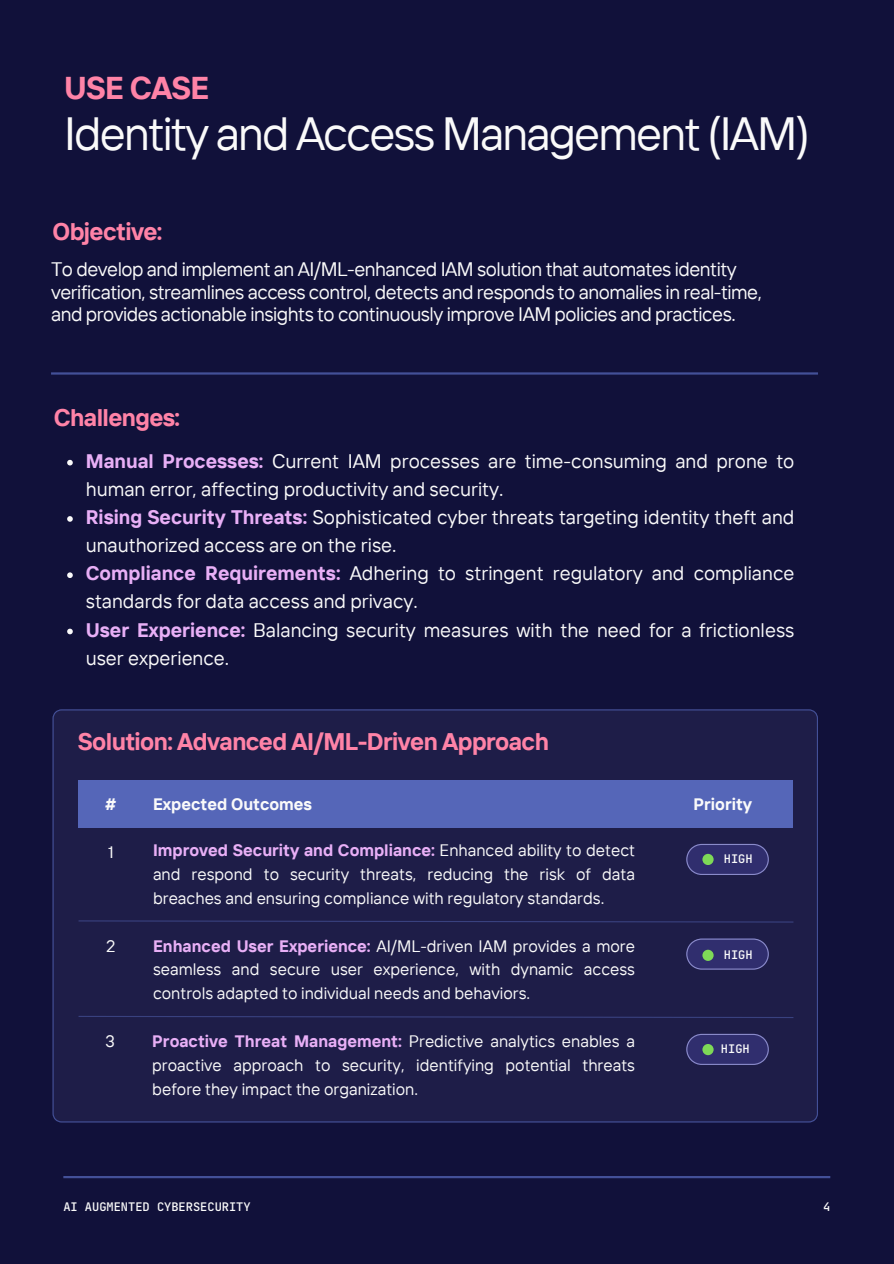
<style>
.page{position:relative;width:894px;height:1264px;background:#fff}
.page>*{position:absolute;margin:0;border:0;box-sizing:border-box;transform-origin:0 0}
.t1{font:46.5px "TT Interphases";letter-spacing:-.04em;color:#fafafa}
.t2{font:700 31.5px "TT Interphases";letter-spacing:-.025em;color:#ff83a7}
.t3{font:700 24px "TT Interphases";letter-spacing:-.025em;color:#ff83a7}
.t4{font:19.5px/28.2px "TT Interphases";color:#fafafa}
.t5{font:19.5px/22.5px "TT Interphases";letter-spacing:-.025em;color:#fafafa}
.t6{font:16.5px/23.7px "TT Interphases";color:#fafafa;text-align:justify}
.t7{font:700 16.5px "TT Interphases";color:#fafafa}
.t8{font:500 12px "Jet Brains Mono";color:#fafafa}
.s1{font-weight:700;color:#e8aff6}
</style>
<div class="page">
<div style="left:0;top:0;width:893px;height:1263px;background:#11113a"></div>
<div style="left:52px;top:709px;width:765px;height:413px;background:#1e1d48"></div>
<hr style="left:51px;top:372px;width:766px;height:2px;background:#5566b8">
<hr style="left:63px;top:1175px;width:767px;height:3px;background:#5566b8">
<svg style="left:77px;top:920px;width:717px;height:2px"></svg>
<div style="left:78px;top:780px;width:714px;height:47px;background:#5566b8"></div>
<svg style="left:67px;top:460px;width:6px;height:5px"></svg>
<svg style="left:67px;top:516px;width:6px;height:6px"></svg>
<svg style="left:67px;top:572px;width:6px;height:6px"></svg>
<svg style="left:67px;top:628px;width:6px;height:6px"></svg>
<svg style="left:686px;top:843px;width:82px;height:32px;background:#363471"></svg>
<div style="left:702px;top:853px;width:11px;height:12px;background:#7ed957;border-radius:50%"></div>
<svg style="left:77px;top:1015px;width:717px;height:3px"></svg>
<svg style="left:686px;top:938px;width:82px;height:31px;background:#353471"></svg>
<svg style="left:686px;top:1033px;width:82px;height:31px;background:#343270"></svg>
<div style="left:702px;top:1043px;width:11px;height:12px;background:#7ed957;border-radius:50%"></div>
<div style="left:702px;top:949px;width:11px;height:11px;background:#7ed957;border-radius:50%"></div>
<p class="t2" style="left:64px;top:67px;width:146px">USE CASE</p>
<h2 class="t1" style="left:64px;top:103px;width:747px">Identity and Access Management (IAM)</h2>
<p class="t3" style="left:52px;top:216px;width:111px">Objective:</p>
<p class="t5" style="left:51px;top:258px;width:712px">To develop and implement an AI/ML-enhanced IAM solution that automates identity verification, streamlines access control, detects and responds to anomalies in real-time, and provides actionable insights to continuously improve IAM policies and practices.</p>
<p class="t3" style="left:54px;top:402px;width:128px">Challenges:</p>
<h4 class="t4" style="left:86px;top:446px;width:710px"><span class="s1">Manual Processes:</span> Current IAM processes are time-consuming and prone to human error, affecting productivity and security.</h4>
<h3 class="t4" style="left:86px;top:502px;width:710px"><span class="s1">Rising Security Threats:</span> Sophisticated cyber threats targeting identity theft and unauthorized access are on the rise.</h3>
<p class="t4" style="left:86px;top:559px;width:710px"><span class="s1">Compliance Requirements:</span> Adhering to stringent regulatory and compliance standards for data access and privacy.</p>
<p class="t4" style="left:86px;top:615px;width:710px"><span class="s1">User Experience:</span> Balancing security measures with the need for a frictionless user experience.</p>
<p class="t3" style="left:78px;top:726px;width:472px">Solution: Advanced AI/ML-Driven Approach</p>
<p class="t7" style="left:105px;top:793px;width:13px">#</p>
<p class="t7" style="left:153px;top:793px;width:161px">Expected Outcomes</p>
<h3 class="t7" style="left:693px;top:793px;width:60px">Priority</h3>
<h5 class="t6" style="left:153px;top:838px;width:483px"><span class="s1">Improved Security and Compliance:</span> Enhanced ability to detect and respond to security threats, reducing the risk of data breaches and ensuring compliance with regulatory standards.</h5>
<h5 class="t6" style="left:108px;top:839px;width:7px">1</h5>
<p class="t8" style="left:723px;top:851px;width:30px">HIGH</p>
<p class="t6" style="left:106px;top:933px;width:11px">2</p>
<h6 class="t6" style="left:105px;top:1029px;width:11px">3</h6>
<h6 class="t6" style="left:153px;top:933px;width:483px"><span class="s1">Enhanced User Experience:</span> AI/ML-driven IAM provides a more seamless and secure user experience, with dynamic access controls adapted to individual needs and behaviors.</h6>
<p class="t6" style="left:152px;top:1029px;width:484px"><span class="s1">Proactive Threat Management:</span> Predictive analytics enables a proactive approach to security, identifying potential threats before they impact the organization.</p>
<p class="t8" style="left:723px;top:947px;width:30px">HIGH</p>
<p class="t8" style="left:720px;top:1041px;width:30px">HIGH</p>
<h6 class="t8" style="left:63px;top:1198px;width:189px">AI AUGMENTED CYBERSECURITY</h6>
<h3 class="t8" style="left:822px;top:1198px;width:9px">4</h3>
</div>
